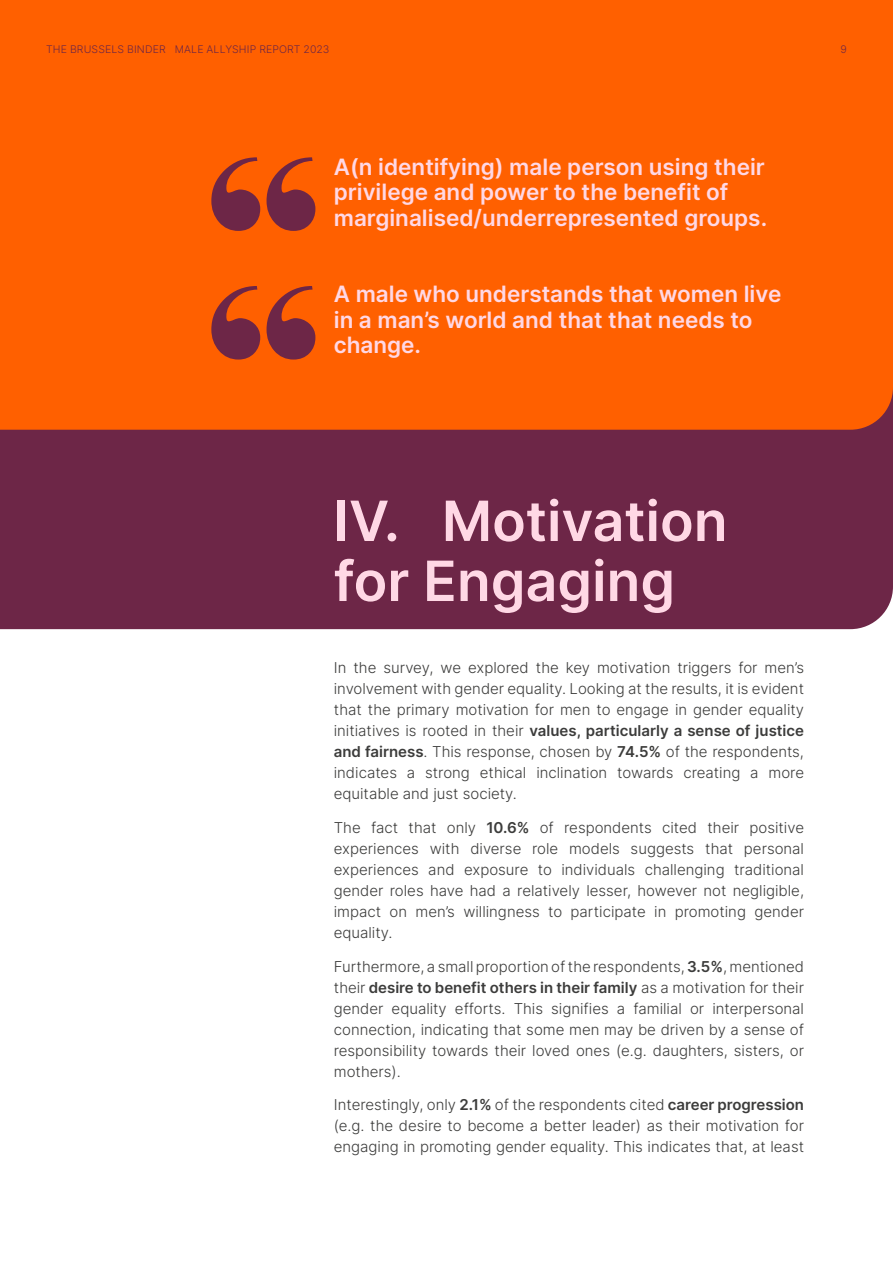
<style>
.page{position:relative;width:893px;height:1263px;background:#fff}
.page>*{position:absolute;margin:0;border:0;box-sizing:border-box;transform-origin:0 0}
.t1{font:600 55.5px/60px "Inter";color:#ffd8e5}
.t2{font:600 22.5px/25.5px "Inter";color:#ffd8e5}
.t3{font:300 15px/21px "Inter";color:#3c3c3b;text-align:justify}
.t4{font:300 10.5px "Inter";letter-spacing:.01em;color:#6d2647}
.s1{color:#ff6000}
.s2{font-weight:600}
</style>
<div class="page">
<div style="left:0;top:430px;width:893px;height:199px;background:#6d2647"></div>
<div style="left:0;top:0;width:893px;height:430px;background:#ff6000"></div>
<svg style="left:211px;top:157px;width:104px;height:74px;background:#b24125"></svg>
<svg style="left:211px;top:286px;width:104px;height:74px;background:#b24125"></svg>
<hr style="left:345px;top:49px;width:478px;height:1px;background:#ff6000">
<p class="t4" style="left:46px;top:43px;width:285px">THE BRUSSELS BINDER <span class="s1">|</span> MALE ALLYSHIP REPORT 2023</p>
<p class="t4" style="left:841px;top:43px;width:8px">9</p>
<h2 class="t2" style="left:334px;top:156px;width:435px">A(n identifying) male person using their privilege and power to the benefit of marginalised/underrepresented groups.</h2>
<h2 class="t2" style="left:334px;top:283px;width:449px">A male who understands that women live in a man’s world and that that needs to change.</h2>
<h1 class="t1" style="left:334px;top:496px;width:395px">IV. Motivation for Engaging</h1>
<p class="t3" style="left:334px;top:657px;width:472px">In the survey, we explored the key motivation triggers for men’s involvement with gender equality. Looking at the results, it is evident that the primary motivation for men to engage in gender equality initiatives is rooted in their <span class="s2">values, particularly a sense of justice and fairness</span>. This response, chosen by <span class="s2">74.5%</span> of the respondents, indicates a strong ethical inclination towards creating a more equitable and just society.</p>
<p class="t3" style="left:334px;top:817px;width:472px">The fact that only <span class="s2">10.6%</span> of respondents cited their positive experiences with diverse role models suggests that personal experiences and exposure to individuals challenging traditional gender roles have had a relatively lesser, however not negligible, impact on men’s willingness to participate in promoting gender equality.</p>
<p class="t3" style="left:334px;top:956px;width:472px">Furthermore, a small proportion of the respondents, <span class="s2">3.5%</span>, mentioned their <span class="s2">desire to benefit others in their family</span> as a motivation for their gender equality efforts. This signifies a familial or interpersonal connection, indicating that some men may be driven by a sense of responsibility towards their loved ones (e.g. daughters, sisters, or mothers).</p>
<p class="t3" style="left:334px;top:1094px;width:472px">Interestingly, only <span class="s2">2.1%</span> of the respondents cited <span class="s2">career progression </span>(e.g. the desire to become a better leader) as their motivation for engaging in promoting gender equality. This indicates that, at least</p>
</div>
